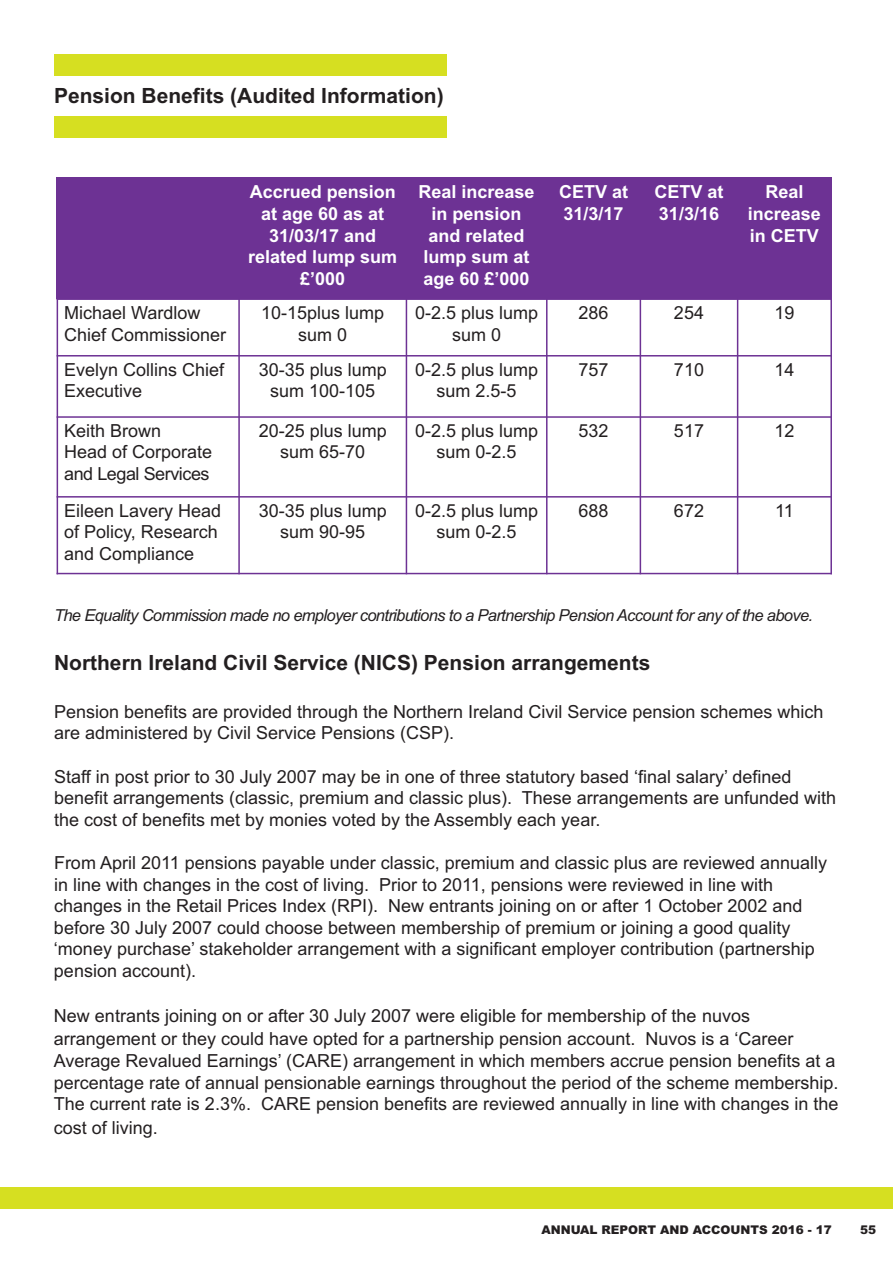
<style>
.page{position:relative;width:893px;height:1263px;background:#fff}
.page>*{position:absolute;margin:0;border:0;box-sizing:border-box;transform-origin:0 0}
.t1{font:700 21px "Arial";color:#231f20}
.t2{font:18px/21.6px "Arial";color:#231f20}
.t3{font:700 18px/21.6px "Arial";color:#fff;text-align:center}
.t4{font:italic 16.5px "Arial";letter-spacing:-.04em;color:#231f20}
.t5{font:900 12px "Arial";color:#231f20}
</style>
<div class="page">
<div style="left:54px;top:54px;width:392px;height:22px;background:#d6df21"></div>
<div style="left:0;top:1187px;width:893px;height:22px;background:#d6df21"></div>
<div style="left:57px;top:178px;width:182px;height:121px;background:#6d3294"></div>
<div style="left:239px;top:178px;width:167px;height:121px;background:#6d3294"></div>
<div style="left:406px;top:178px;width:141px;height:121px;background:#6d3294"></div>
<div style="left:547px;top:178px;width:93px;height:121px;background:#6d3294"></div>
<div style="left:640px;top:178px;width:98px;height:121px;background:#6d3294"></div>
<div style="left:738px;top:178px;width:94px;height:121px;background:#6d3294"></div>
<hr style="left:57px;top:178px;width:1px;height:396px;background:#6d3294">
<hr style="left:238px;top:178px;width:2px;height:396px;background:#6d3294">
<hr style="left:406px;top:178px;width:1px;height:396px;background:#6d3294">
<hr style="left:546px;top:178px;width:1px;height:396px;background:#6d3294">
<hr style="left:640px;top:178px;width:1px;height:396px;background:#6d3294">
<hr style="left:737px;top:178px;width:1px;height:396px;background:#6d3294">
<hr style="left:830px;top:178px;width:2px;height:396px;background:#6d3294">
<hr style="left:57px;top:298px;width:775px;height:2px;background:#6d3294">
<hr style="left:57px;top:355px;width:775px;height:1px;background:#6d3294">
<hr style="left:57px;top:416px;width:775px;height:2px;background:#6d3294">
<hr style="left:57px;top:496px;width:775px;height:2px;background:#6d3294">
<hr style="left:57px;top:573px;width:775px;height:1px;background:#6d3294">
<div style="left:54px;top:116px;width:392px;height:22px;background:#d6df21"></div>
<p class="t1" style="left:54px;top:84px;width:391px">Pension Benefits (Audited Information)</p>
<p class="t3" style="left:248px;top:181px;width:151px">Accrued pension at age 60 as at<br>31/03/17 and related lump sum £’000</p>
<p class="t3" style="left:419px;top:181px;width:118px">Real increase in pension and related lump sum at age 60 £’000</p>
<p class="t3" style="left:559px;top:181px;width:71px;text-align:left">CETV at<br>31/3/17</p>
<p class="t3" style="left:654px;top:181px;width:71px;text-align:left">CETV at<br>31/3/16</p>
<p class="t3" style="left:748px;top:181px;width:75px">Real increase in CETV</p>
<p class="t2" style="left:64px;top:302px;width:164px">Michael Wardlow<br>Chief Commissioner</p>
<p class="t2" style="left:261px;top:302px;width:125px;text-align:center">10-15plus lump sum 0</p>
<p class="t2" style="left:415px;top:302px;width:125px;text-align:center">0-2.5 plus lump sum 0</p>
<p class="t2" style="left:579px;top:302px;width:32px">286</p>
<p class="t2" style="left:674px;top:302px;width:32px">254</p>
<p class="t2" style="left:774px;top:302px;width:22px">19</p>
<p class="t2" style="left:64px;top:359px;width:162px">Evelyn Collins Chief<br>Executive</p>
<p class="t2" style="left:259px;top:359px;width:130px;text-align:center">30-35 plus lump sum 100-105</p>
<p class="t2" style="left:415px;top:359px;width:125px;text-align:center">0-2.5 plus lump sum 2.5-5</p>
<p class="t2" style="left:579px;top:359px;width:32px">757</p>
<p class="t2" style="left:674px;top:359px;width:32px">710</p>
<p class="t2" style="left:774px;top:359px;width:22px">14</p>
<p class="t2" style="left:64px;top:420px;width:150px">Keith Brown<br>Head of Corporate and Legal Services</p>
<p class="t2" style="left:259px;top:420px;width:130px;text-align:center">20-25 plus lump sum 65-70</p>
<p class="t2" style="left:415px;top:420px;width:125px;text-align:center">0-2.5 plus lump sum 0-2.5</p>
<p class="t2" style="left:579px;top:420px;width:32px">532</p>
<p class="t2" style="left:674px;top:420px;width:32px">517</p>
<p class="t2" style="left:774px;top:420px;width:22px">12</p>
<p class="t2" style="left:64px;top:500px;width:159px">Eileen Lavery Head of Policy, Research and Compliance</p>
<p class="t2" style="left:259px;top:500px;width:130px;text-align:center">30-35 plus lump sum 90-95</p>
<p class="t2" style="left:415px;top:500px;width:125px;text-align:center">0-2.5 plus lump sum 0-2.5</p>
<p class="t2" style="left:579px;top:500px;width:32px">688</p>
<p class="t2" style="left:674px;top:500px;width:32px">672</p>
<p class="t2" style="left:775px;top:500px;width:20px">11</p>
<p class="t4" style="left:54px;top:605px;width:761px">The Equality Commission made no employer contributions to a Partnership Pension Account for any of the above.</p>
<p class="t1" style="left:54px;top:650px;width:598px">Northern Ireland Civil Service (NICS) Pension arrangements</p>
<p class="t2" style="left:54px;top:701px;width:771px">Pension benefits are provided through the Northern Ireland Civil Service pension schemes which are administered by Civil Service Pensions (CSP).</p>
<p class="t2" style="left:54px;top:765px;width:784px">Staff in post prior to 30 July 2007 may be in one of three statutory based ‘final salary’ defined benefit arrangements (classic, premium and classic plus). These arrangements are unfunded with the cost of benefits met by monies voted by the Assembly each year.</p>
<p class="t2" style="left:54px;top:852px;width:775px">From April 2011 pensions payable under classic, premium and classic plus are reviewed annually in line with changes in the cost of living. Prior to 2011, pensions were reviewed in line with changes in the Retail Prices Index (RPI). New entrants joining on or after 1 October 2002 and before 30 July 2007 could choose between membership of premium or joining a good quality ‘money purchase’ stakeholder arrangement with a significant employer contribution (partnership pension account).</p>
<p class="t2" style="left:54px;top:1005px;width:786px">New entrants joining on or after 30 July 2007 were eligible for membership of the nuvos arrangement or they could have opted for a partnership pension account. Nuvos is a ‘Career Average Revalued Earnings’ (CARE) arrangement in which members accrue pension benefits at a percentage rate of annual pensionable earnings throughout the period of the scheme membership.<br>The current rate is 2.3%. CARE pension benefits are reviewed annually in line with changes in the</p>
<p class="t2" style="left:54px;top:1117px;width:106px">cost of living.</p>
<p class="t5" style="left:541px;top:1223px;width:292px">ANNUAL REPORT AND ACCOUNTS 2016 - 17</p>
<p class="t5" style="left:860px;top:1223px;width:18px">55</p>
</div>
